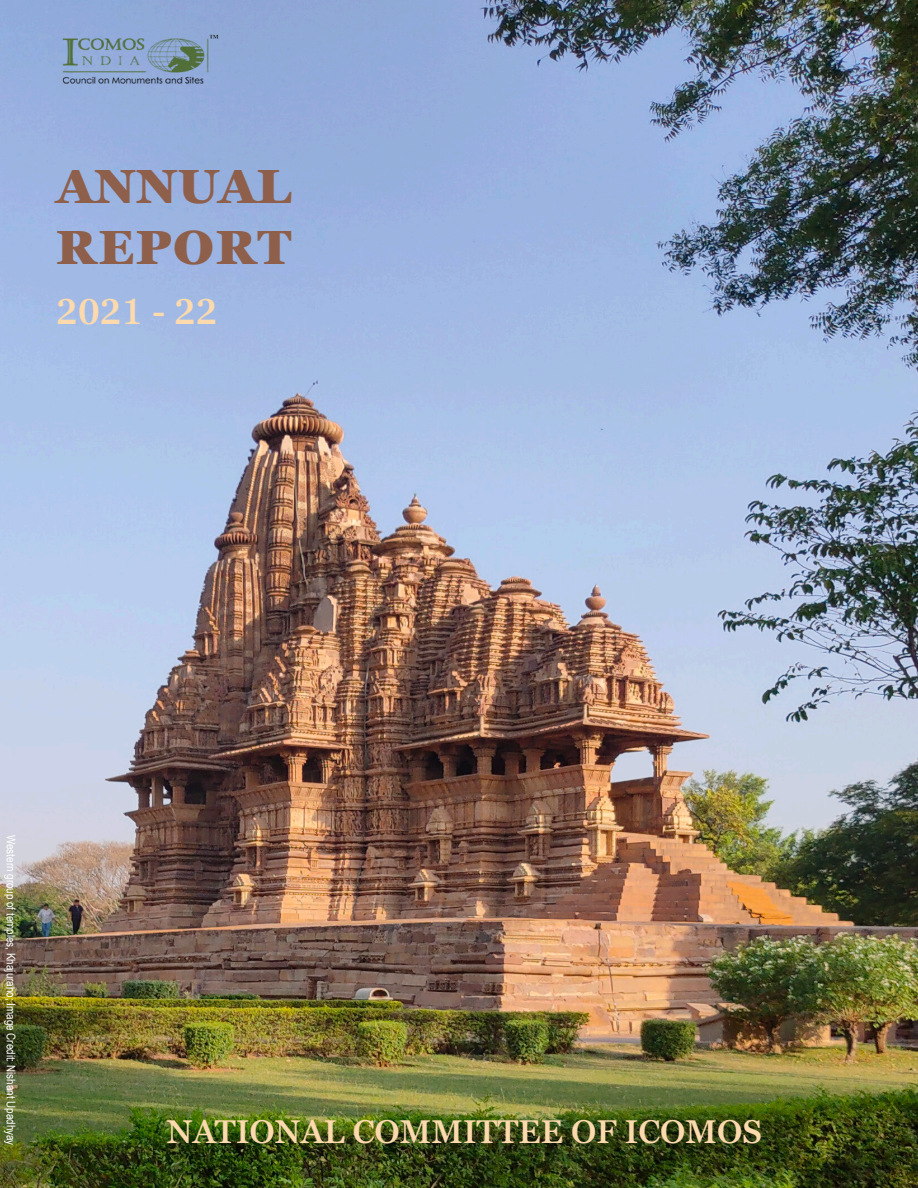
<style>
.page{position:relative;width:918px;height:1188px;background:#fff}
.page>*{position:absolute;margin:0;border:0;box-sizing:border-box;transform-origin:0 0}
.t1{font:900 48px "Georgia Pro";letter-spacing:.01em;color:#8e5f4b}
.t2{font:600 36px "Georgia Pro";color:#fcdaad}
.t3{font:600 33px "Georgia Pro";color:#fcdaad}
.t4{font:12px "Arial Narrow";color:#fff}
</style>
<div class="page">
<img style="left:0;top:0;width:918px;height:1188px">
<img style="left:61px;top:31px;width:159px;height:55px">
<p class="t1" style="left:56px;top:159px;width:237px">ANNUAL</p>
<p class="t1" style="left:56px;top:220px;width:237px">REPORT</p>
<p class="t2" style="left:56px;top:291px;width:163px">2021 - 22</p>
<p class="t4" style="left:20px;top:835px;width:312px;rotate:90deg">Western group of temples, Khajuraho; Image Credit: Nishant Upadhyay</p>
<p class="t3" style="left:167px;top:1113px;width:597px">NATIONAL COMMITTEE OF ICOMOS</p>
</div>
